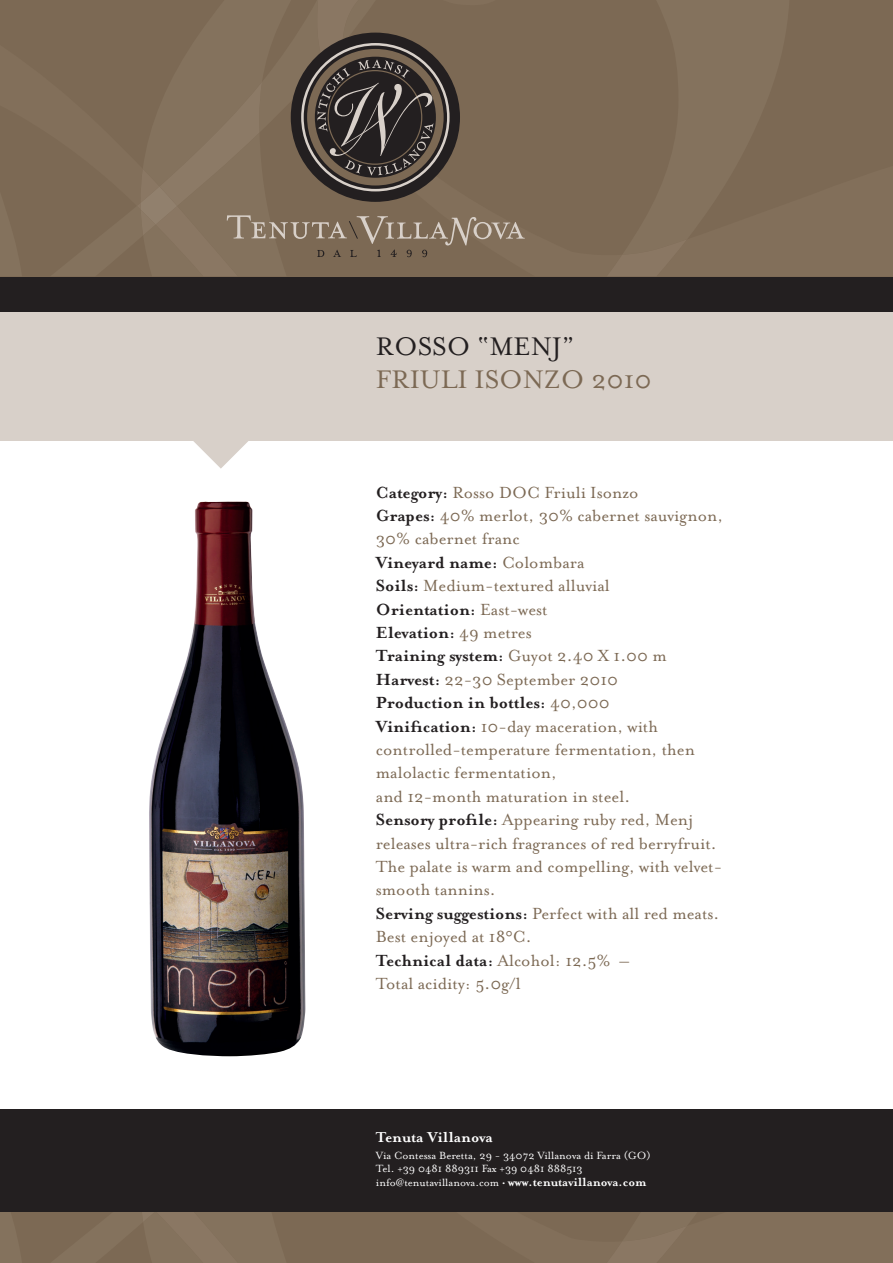
<style>
.page{position:relative;width:893px;height:1263px;background:#fff}
.page>*{position:absolute;margin:0;border:0;box-sizing:border-box;transform-origin:0 0}
.t1{font:29.25px "Mrs Eaves Roman";color:#7c6954}
.t2{font:29.25px "Mrs Eaves Roman";color:#231f20}
.t3{font:18.6px/23.4px "Mrs Eaves Roman";color:#7c6954}
.t4{font:700 18.6px/23.4px "Mrs Eaves";color:#231f20}
.t5{font:700 16.5px "Mrs Eaves";color:#fff}
.t6{font:12px/13.5px "Mrs Eaves Roman";color:#fff}
.s1{font-family:"Mrs Eaves";font-weight:700;color:#231f20}
.s2{font-family:"Mrs Eaves Roman";font-weight:400;color:#7c6954}
.s3{font-family:"Mrs Eaves";font-weight:700;font-size:13.5px}
</style>
<div class="page">
<img style="left:149px;top:501px;width:156px;height:555px">
<div style="left:0;top:1118px;width:893px;height:145px;background:#7c6954"></div>
<svg style="left:607px;top:1227px;width:79px;height:36px"></svg>
<div style="left:142px;top:1212px;width:95px;height:51px;background:#84725d"></div>
<div style="left:0;top:276px;width:893px;height:47px;background:#231f20"></div>
<div style="left:0;top:1110px;width:893px;height:102px;background:#231f20"></div>
<div style="left:0;top:313px;width:893px;height:128px;background:#d8d0c9"></div>
<svg style="left:193px;top:441px;width:55px;height:28px"></svg>
<div style="left:525px;top:0;width:82px;height:276px;background:#7c6954"></div>
<svg style="left:607px;top:0;width:286px;height:276px;background:#7f6c57"></svg>
<svg style="left:0;top:0;width:525px;height:276px;background:#776754"></svg>
<h1 class="t2" style="left:376px;top:331px;width:200px">ROSSO “MENJ”</h1>
<h1 class="t1" style="left:376px;top:364px;width:277px">FRIULI ISONZO 2010</h1>
<p class="t3" style="left:376px;top:480px;width:349px"><span class="s1">Category:</span> Rosso DOC Friuli Isonzo<br><span class="s1">Grapes:</span> 40% merlot, 30% cabernet sauvignon,<br>30% cabernet franc</p>
<p class="t4" style="left:376px;top:551px;width:210px">Vineyard name: <span class="s2">Colombara</span></p>
<p class="t3" style="left:376px;top:574px;width:235px"><span class="s1">Soils:</span> Medium-textured alluvial</p>
<p class="t4" style="left:376px;top:597px;width:292px">Orientation: <span class="s2">East-west<br></span>Elevation: <span class="s2">49 metres<br></span>Training system: <span class="s2">Guyot 2.40 X 1.00 m</span></p>
<p class="t3" style="left:376px;top:668px;width:244px"><span class="s1">Harvest:</span> 22-30 September 2010</p>
<p class="t4" style="left:376px;top:691px;width:235px">Production in bottles: <span class="s2">40,000</span></p>
<p class="t3" style="left:376px;top:714px;width:348px"><span class="s1">Vinification:</span> 10-day maceration, with controlled-temperature fermentation, then malolactic fermentation,<br>and 12-month maturation in steel.<br><span class="s1">Sensory profile:</span> Appearing ruby red, Menj releases ultra-rich fragrances of red berryfruit.<br>The palate is warm and compelling, with velvet&shy;smooth tannins.<br><span class="s1">Serving suggestions:</span> Perfect with all red meats.<br>Best enjoyed at 18°C.</p>
<p class="t4" style="left:376px;top:948px;width:255px">Technical data: <span class="s2">Alcohol: 12.5% –</span></p>
<p class="t3" style="left:376px;top:972px;width:146px">Total acidity: 5.0g/l</p>
<p class="t5" style="left:376px;top:1128px;width:118px">Tenuta Villanova</p>
<p class="t6" style="left:376px;top:1149px;width:276px">Via Contessa Beretta, 29 - 34072 Villanova di Farra (GO)<br>Tel. +39 0481 889311 Fax +39 0481 888513 info@tenutavillanova.com • <span class="s3">www.tenutavillanova.com</span></p>
</div>
